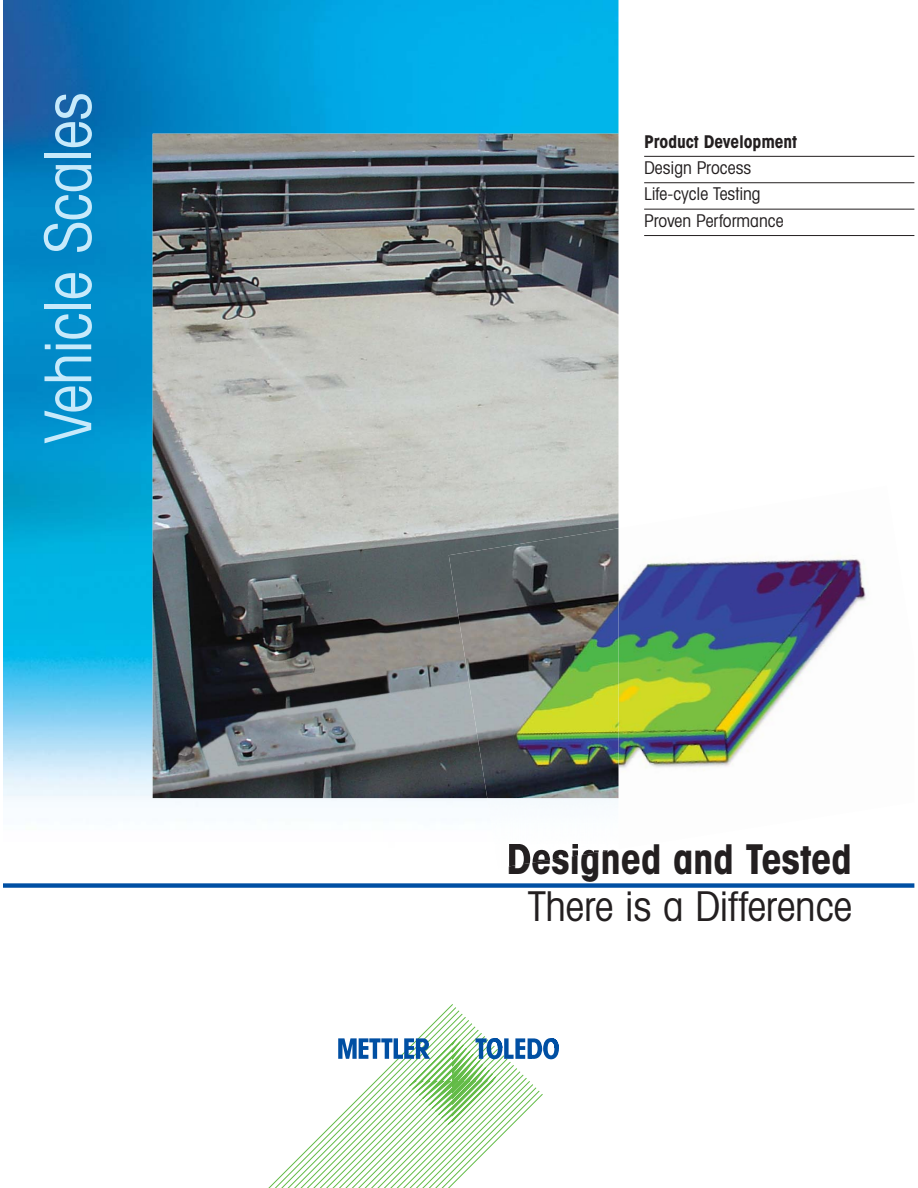
<style>
.page{position:relative;width:918px;height:1188px;background:#fff}
.page>*{position:absolute;margin:0;border:0;box-sizing:border-box;transform-origin:0 0}
.t1{font:condensed 64.5px "Avant Garde";letter-spacing:-.015em;color:#c7eafb}
.t2{font:condensed 41.1px "Avant Garde";letter-spacing:-.005em;color:#231f20}
.t3{font:700 condensed 41.1px "Avant Garde";letter-spacing:-.005em;color:#231f20}
.t4{font:condensed 17.55px/26.4px "Avant Garde";color:#231f20}
.t5{font:700 condensed 17.55px "Avant Garde";letter-spacing:-.005em;color:#231f20}
</style>
<div class="page">
<img style="left:4px;top:0;width:615px;height:807px">
<hr style="left:644px;top:156px;width:270px;height:1px;background:#231f20">
<hr style="left:644px;top:182px;width:270px;height:1px;background:#231f20">
<hr style="left:644px;top:209px;width:270px;height:1px;background:#231f20">
<hr style="left:644px;top:235px;width:270px;height:1px;background:#231f20">
<svg style="left:268px;top:1004px;width:193px;height:184px"></svg>
<svg style="left:310px;top:1019px;width:249px;height:169px"></svg>
<div style="left:4px;top:883px;width:910px;height:5px;background:#004fa3"></div>
<img style="left:153px;top:134px;width:466px;height:664px">
<img style="left:619px;top:555px;width:248px;height:214px">
<img style="left:487px;top:798px;width:132px;height:69px">
<img style="left:509px;top:844px;width:110px;height:22px">
<img style="left:449px;top:528px;width:170px;height:270px">
<h1 class="t1" style="left:45px;top:443px;width:353px;rotate:-90deg">Vehicle Scales</h1>
<p class="t5" style="left:644px;top:135px;width:155px">Product Development</p>
<p class="t4" style="left:644px;top:156px;width:141px">Design Process<br>Life-cycle Testing<br>Proven Performance</p>
<h2 class="t3" style="left:506px;top:844px;width:347px">Designed and Tested</h2>
<h2 class="t2" style="left:528px;top:891px;width:326px">There is a Difference</h2>
</div>
